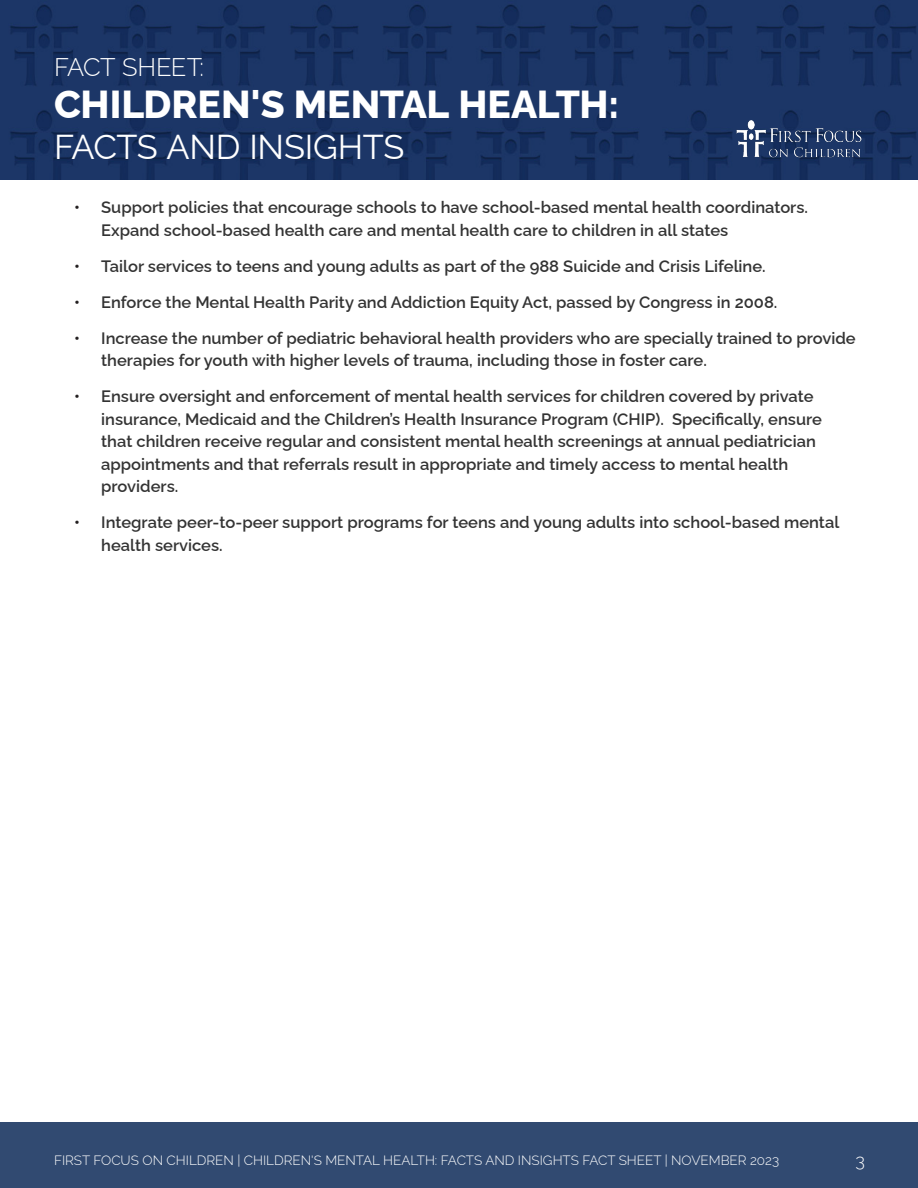
<style>
.page{position:relative;width:918px;height:1188px;background:#fff}
.page>*{position:absolute;margin:0;border:0;box-sizing:border-box;transform-origin:0 0}
.t1{font:800 39px "Raleway";letter-spacing:-.005em;color:#fff}
.t2{font:34.5px "Raleway";letter-spacing:-.01em;color:#fff}
.t3{font:300 25.5px "Raleway";letter-spacing:-.025em;color:#fff}
.t4{font:300 18px "Raleway";color:#fff}
.t5{font:600 16.5px/22.5px "Raleway";color:#333}
.t6{font:300 13.5px "Raleway";color:#fff}
.s1{color:#231f20}
</style>
<div class="page">
<div style="left:0;top:1122px;width:918px;height:66px;background:#314a71"></div>
<img style="left:0;top:0;width:918px;height:179px">
<img style="left:734px;top:120px;width:130px;height:40px">
<h3 class="t3" style="left:54px;top:46px;width:152px">FACT SHEET:</h3>
<h1 class="t1" style="left:54px;top:73px;width:567px">CHILDREN'S MENTAL HEALTH:</h1>
<h2 class="t2" style="left:54px;top:119px;width:352px">FACTS AND INSIGHTS</h2>
<p class="t5" style="left:101px;top:194px;width:708px;text-indent:-27px"><span class="s1">•</span> Support policies that encourage schools to have school-based mental health coordinators.<br>Expand school-based health care and mental health care to children in all states</p>
<p class="t5" style="left:74px;top:253px;width:693px"><span class="s1">•</span> Tailor services to teens and young adults as part of the 988 Suicide and Crisis Lifeline.</p>
<p class="t5" style="left:74px;top:289px;width:705px"><span class="s1">•</span> Enforce the Mental Health Parity and Addiction Equity Act, passed by Congress in 2008.</p>
<p class="t5" style="left:101px;top:325px;width:756px;text-indent:-27px"><span class="s1">•</span> Increase the number of pediatric behavioral health providers who are specially trained to provide therapies for youth with higher levels of trauma, including those in foster care.</p>
<p class="t5" style="left:101px;top:383px;width:722px;text-indent:-27px"><span class="s1">•</span> Ensure oversight and enforcement of mental health services for children covered by private insurance, Medicaid and the Children’s Health Insurance Program (CHIP). Specifically, ensure that children receive regular and consistent mental health screenings at annual pediatrician appointments and that referrals result in appropriate and timely access to mental health providers.</p>
<p class="t5" style="left:101px;top:509px;width:740px;text-indent:-27px"><span class="s1">•</span> Integrate peer-to-peer support programs for teens and young adults into school-based mental health services.</p>
<p class="t6" style="left:54px;top:1150px;width:727px">FIRST FOCUS ON CHILDREN | CHILDREN'S MENTAL HEALTH: FACTS AND INSIGHTS FACT SHEET | NOVEMBER 2023</p>
<p class="t4" style="left:855px;top:1147px;width:11px">3</p>
</div>
